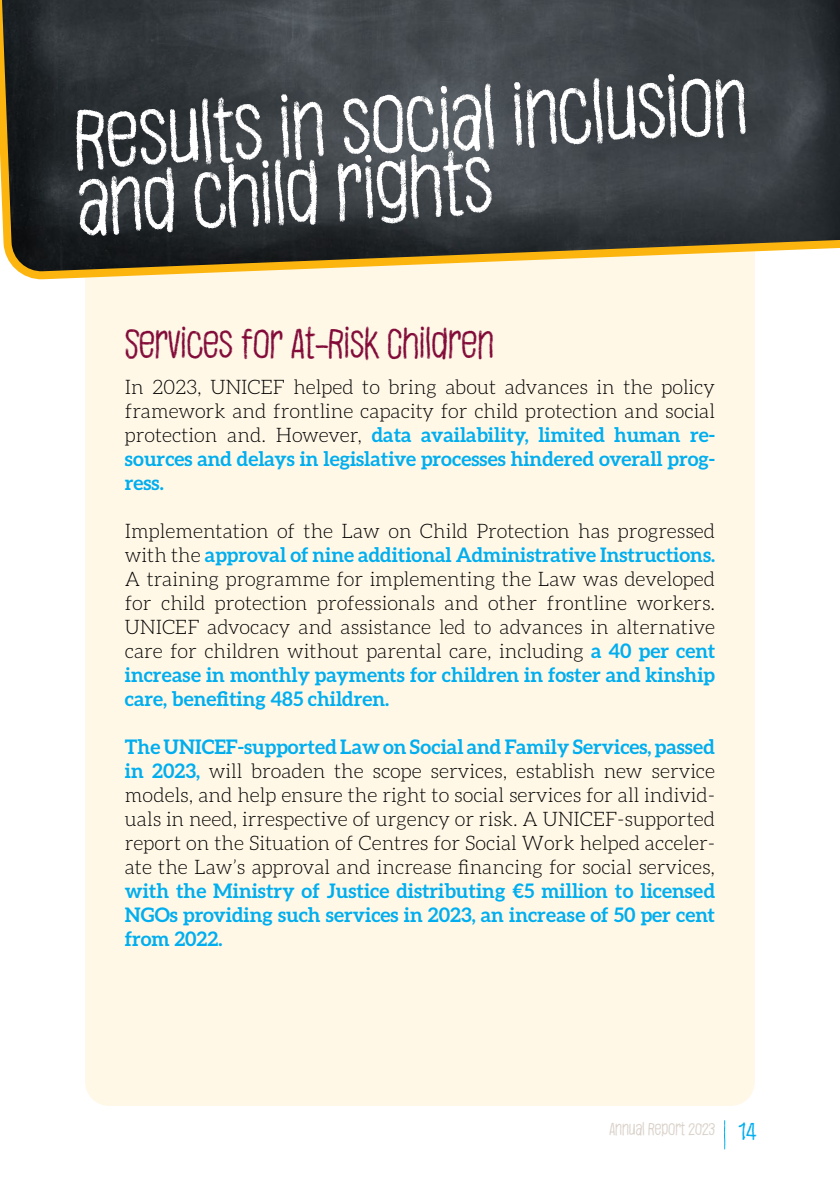
<style>
.page{position:relative;width:840px;height:1191px;background:#fff}
.page>*{position:absolute;margin:0;border:0;box-sizing:border-box;transform-origin:0 0}
.t1{font:73.2px/64.8px "Justaword";color:#fff}
.t2{font:36px "Justaword";color:#820a38}
.t3{font:300 20px/24px "Aleo";color:#000;text-align:justify}
.t4{font:700 20px/24px "Aleo";color:#00aeef;text-align:justify}
.t5{font:15px "Justaword";color:#d9d1c9}
.s1{font-weight:700;color:#00aeef}
.s2{font-size:22px;color:#00aeef}
</style>
<div class="page">
<svg style="left:724px;top:1120px;width:1px;height:29px"></svg>
<div style="left:85px;top:85px;width:669px;height:1021px;background:#fff8e7;border-radius:24px"></div>
<svg style="left:0;top:0;width:839px;height:276px;background:#474846"></svg>
<h1 class="t1" style="left:72px;top:98px;width:675px;rotate:-3deg">RESULTS IN SOCIAL INCLUSION<br>AND CHILD RIGHTS</h1>
<h2 class="t2" style="left:125px;top:314px;width:370px">SERVICES FOR AT-RISK CHILDREN</h2>
<p class="t3" style="left:125px;top:375px;width:591px">In 2023, UNICEF helped to bring about advances in the policy framework and frontline capacity for child protection and social protection and. However, <span class="s1">data availability, limited human re&shy;sources and delays in legislative processes hindered overall prog&shy;ress.</span></p>
<p class="t3" style="left:125px;top:519px;width:591px">Implementation of the Law on Child Protection has progressed with the <span class="s1">approval of nine additional Administrative Instructions.<br></span>A training programme for implementing the Law was developed for child protection professionals and other frontline workers.<br>UNICEF advocacy and assistance led to advances in alternative care for children without parental care, including <span class="s1">a 40 per cent increase in monthly payments for children in foster and kinship care, benefiting 485 children.</span></p>
<p class="t3" style="left:125px;top:735px;width:591px"><span class="s1">The UNICEF-supported Law on Social and Family Services, passed in 2023,</span> will broaden the scope services, establish new service models, and help ensure the right to social services for all individ&shy;uals in need, irrespective of urgency or risk. A UNICEF-supported report on the Situation of Centres for Social Work helped acceler&shy;ate the Law’s approval and increase financing for social services,</p>
<p class="t4" style="left:125px;top:878px;width:591px">with the Ministry of Justice distributing €5 million to licensed NGOs providing such services in 2023, an increase of 50 per cent from 2022.</p>
<p class="t5" style="left:609px;top:1116px;width:149px">ANNUAL REPORT 2023 <span class="s2">14</span></p>
</div>
